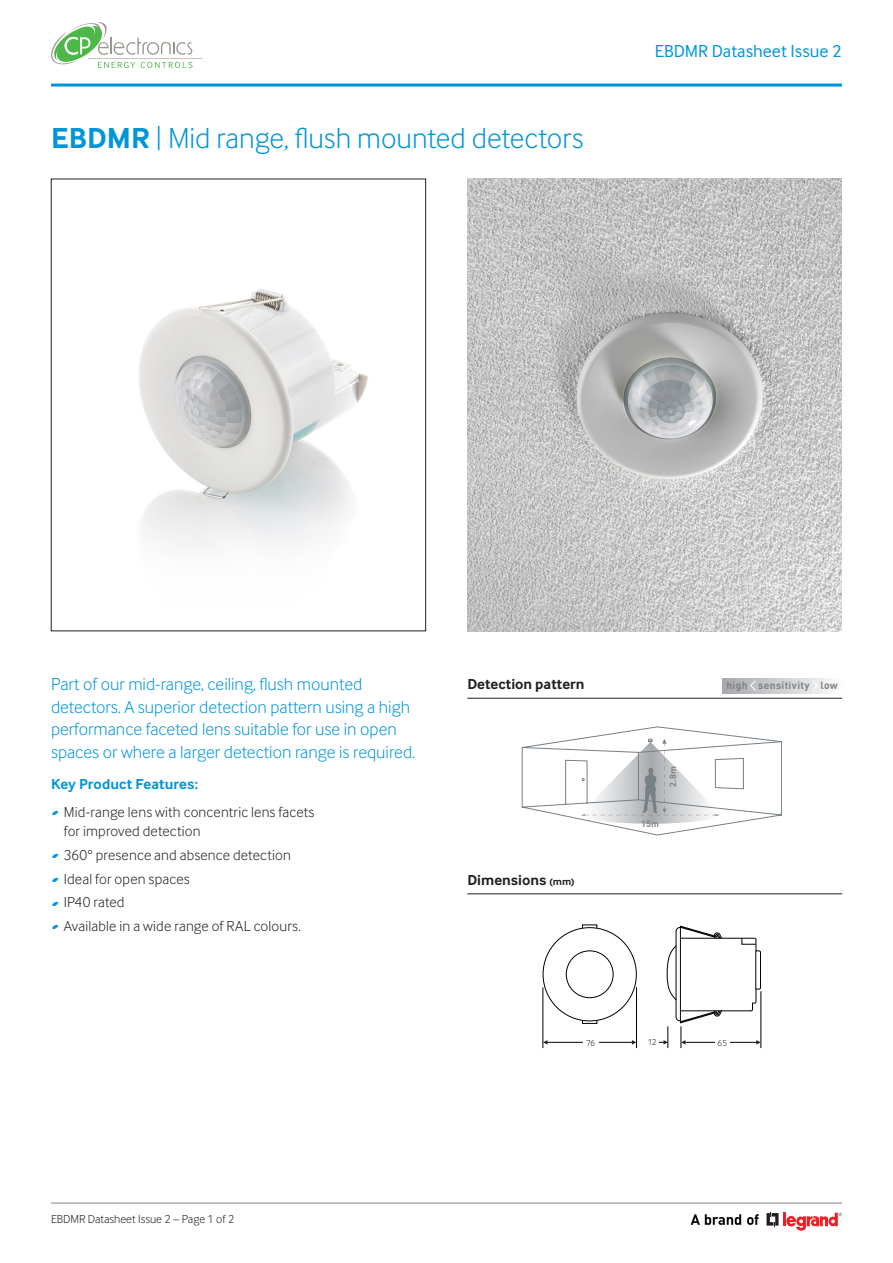
<style>
.page{position:relative;width:893px;height:1263px;background:#fff}
.page>*{position:absolute;margin:0;border:0;box-sizing:border-box;transform-origin:0 0}
.t1{font:300 30px "Inter Face";color:#0095d9}
.Intro_Paragraph{font:300 18px/22.5px "Inter Face";color:#0095d9}
.t2{font:18px "Inter Face";color:#0095d9}
.Body_Indent{font:300 15px/19.5px "Inter Face";letter-spacing:.01em;color:#231f20}
.t3{font:700 15px "Inter Face";color:#231f20}
.N_Body_Copy{font:700 15px "Inter Face";letter-spacing:.005em;color:#0095d9}
.t4{font:300 12px "Inter Face";color:#231f20}
.t5{font:700 10.5px "DIN";letter-spacing:.025em;color:#808285}
.t6{font:700 9px "DIN";color:#808285}
.t7{font:300 9px "Inter Face";color:#231f20}
.s1{font-weight:700}
.s2{color:#0095d9}
.s3{font-size:10.5px}
</style>
<div class="page">
<svg style="left:766px;top:1212px;width:76px;height:19px"></svg>
<svg style="left:691px;top:1214px;width:50px;height:11px"></svg>
<svg style="left:747px;top:1214px;width:12px;height:11px"></svg>
<hr style="left:51px;top:1203px;width:791px;height:1px;background:#808285">
<img style="left:139px;top:289px;width:229px;height:258px">
<img style="left:467px;top:179px;width:375px;height:452px">
<hr style="left:51px;top:84px;width:791px;height:3px;background:#0095d9">
<svg style="left:51px;top:22px;width:142px;height:46px"></svg>
<hr style="left:88px;top:58px;width:114px;height:1px;background:#9a948f">
<hr style="left:467px;top:893px;width:375px;height:1px;background:#231f20">
<svg style="left:522px;top:726px;width:260px;height:109px"></svg>
<hr style="left:582px;top:1042px;width:51px;height:1px;background:#000">
<hr style="left:636px;top:987px;width:1px;height:61px;background:#000">
<hr style="left:546px;top:1042px;width:36px;height:1px;background:#000">
<hr style="left:543px;top:987px;width:1px;height:61px;background:#000">
<svg style="left:632px;top:1040px;width:4px;height:4px"></svg>
<svg style="left:543px;top:1040px;width:4px;height:4px"></svg>
<div style="left:583px;top:1036px;width:15px;height:14px;background:#fff"></div>
<div style="left:566px;top:950px;width:47px;height:48px;border:1px solid #000;border-radius:50%"></div>
<div style="left:582px;top:924px;width:15px;height:5px;border:1px solid #000"></div>
<div style="left:582px;top:1019px;width:15px;height:5px;border:1px solid #000"></div>
<hr style="left:761px;top:991px;width:1px;height:57px;background:#000">
<svg style="left:659px;top:925px;width:102px;height:123px"></svg>
<hr style="left:467px;top:698px;width:375px;height:1px;background:#231f20">
<svg style="left:722px;top:678px;width:109px;height:15px"></svg>
<svg style="left:749px;top:679px;width:8px;height:12px"></svg>
<svg style="left:811px;top:679px;width:7px;height:12px"></svg>
<p class="t1" style="left:51px;top:121px;width:534px"><span class="s1">EBDMR</span> | Mid range, flush mounted detectors</p>
<p class="t2" style="left:655px;top:41px;width:189px">EBDMR Datasheet Issue 2</p>
<p class="Intro_Paragraph" style="left:51px;top:673px;width:366px">Part of our mid-range, ceiling, flush mounted detectors. A superior detection pattern using a high performance faceted lens suitable for use in open spaces or where a larger detection range is required.</p>
<p class="N_Body_Copy" style="left:51px;top:775px;width:149px">Key Product Features:</p>
<p class="Body_Indent" style="left:64px;top:802px;width:252px;text-indent:-13px"><span class="s2">●</span> Mid-range lens with concentric lens facets for improved detection</p>
<p class="Body_Indent" style="left:51px;top:845px;width:241px"><span class="s2">●</span> 360° presence and absence detection</p>
<p class="Body_Indent" style="left:51px;top:869px;width:140px"><span class="s2">●</span> Ideal for open spaces</p>
<p class="Body_Indent" style="left:51px;top:893px;width:75px"><span class="s2">●</span> IP40 rated</p>
<p class="Body_Indent" style="left:51px;top:916px;width:251px"><span class="s2">●</span> Available in a wide range of RAL colours.</p>
<p class="t3" style="left:467px;top:676px;width:119px">Detection pattern</p>
<p class="t5" style="left:726px;top:678px;width:113px">high sensitivity low</p>
<p class="t3" style="left:467px;top:871px;width:109px">Dimensions <span class="s3">(mm)</span></p>
<p class="t6" style="left:667px;top:787px;width:23px;rotate:-90deg">2.8m</p>
<p class="t6" style="left:641px;top:818px;width:19px">15m</p>
<p class="t7" style="left:586px;top:1038px;width:11px">76</p>
<p class="t7" style="left:648px;top:1037px;width:10px">12</p>
<p class="t7" style="left:718px;top:1038px;width:11px">65</p>
<p class="t4" style="left:51px;top:1212px;width:185px">EBDMR Datasheet Issue 2 – Page 1 of 2</p>
</div>
